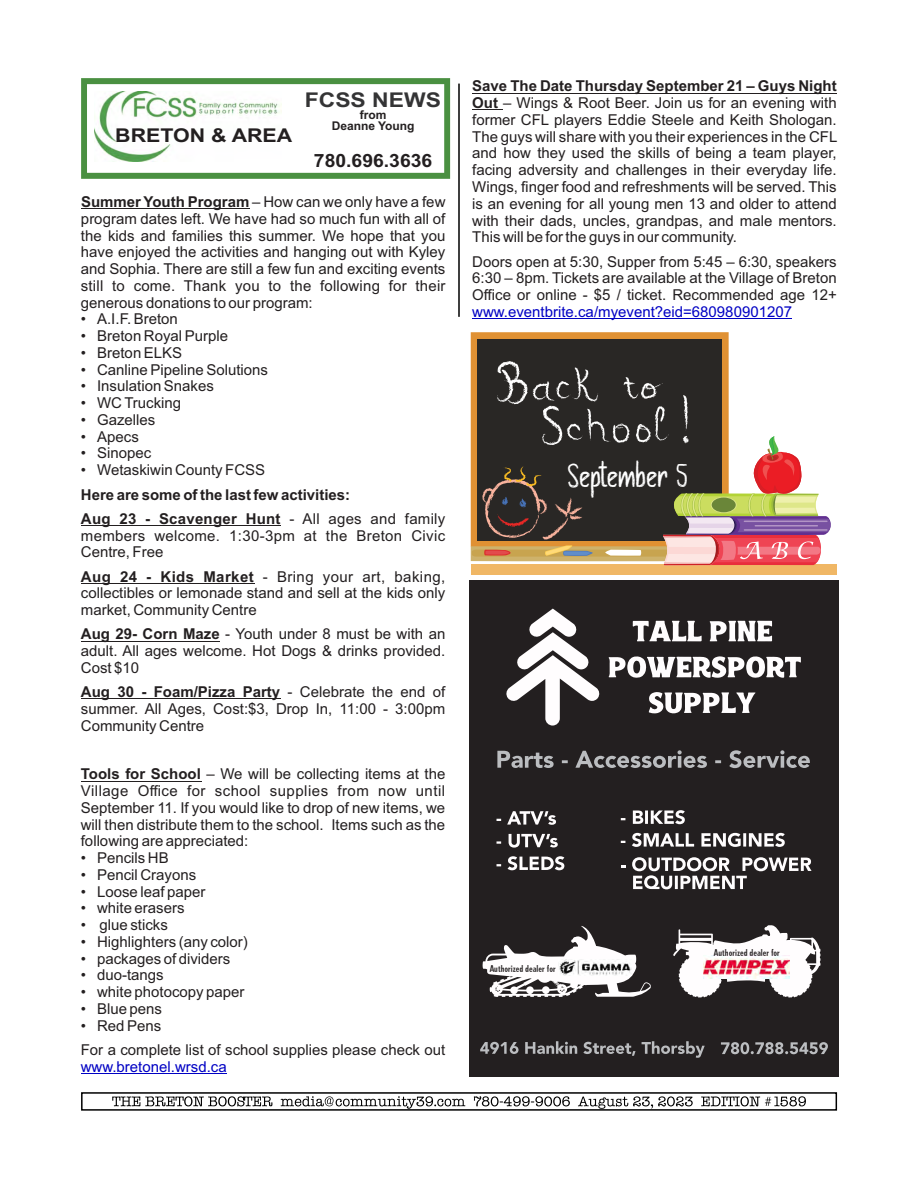
<style>
.page{position:relative;width:918px;height:1188px;background:#fff}
.page>*{position:absolute;margin:0;border:0;box-sizing:border-box;transform-origin:0 0}
.t1{font:33px "Chalk Board";color:#fff}
.t2{font:700 20.4px "Arial";color:#343435;scale:1.13 1}
.t3{font:700 19.05px "Arial";color:#231f20;scale:1.13 1}
.t4{font:700 18.3px "Arial";color:#231f20;scale:1.06 1}
.t5{font:15px/16.8px "Arial";color:#231f20;text-align:justify}
.t6{font:700 15px/24.3px "Arial";color:#231f20}
.t7{font:15px "Arial";color:#0000c4}
.t8{font:15px/16.8px "Arial";letter-spacing:.02em;color:#231f20}
.t9{font:700 12px/10.8px "Arial";color:#231f20;text-align:center}
.t10{font:9.6px "Arche Cond SSK";color:#231f20}
.s1{font-weight:700}
.s2{font-weight:400}
</style>
<div class="page">
<div style="left:81px;top:1092px;width:756px;height:19px;border:2px solid #000"></div>
<svg style="left:112px;top:1096px;width:160px;height:10px"></svg>
<svg style="left:281px;top:1096px;width:184px;height:13px"></svg>
<svg style="left:474px;top:1096px;width:96px;height:10px"></svg>
<svg style="left:578px;top:1096px;width:115px;height:13px"></svg>
<svg style="left:701px;top:1096px;width:105px;height:10px"></svg>
<div style="left:471px;top:565px;width:366px;height:10px;background:#f0b765"></div>
<div style="left:471px;top:332px;width:258px;height:214px;background:#e09133"></div>
<div style="left:478px;top:340px;width:244px;height:201px;background:#292725"></div>
<svg style="left:471px;top:361px;width:362px;height:204px"></svg>
<svg style="left:81px;top:78px;width:369px;height:101px"></svg>
<img style="left:95px;top:91px;width:187px;height:71px">
<hr style="left:81px;top:208px;width:168px;height:1px;background:#231f20">
<hr style="left:81px;top:525px;width:200px;height:1px;background:#231f20">
<hr style="left:81px;top:583px;width:173px;height:1px;background:#231f20">
<hr style="left:81px;top:641px;width:139px;height:1px;background:#231f20">
<hr style="left:81px;top:699px;width:199px;height:1px;background:#231f20">
<hr style="left:81px;top:781px;width:120px;height:1px;background:#231f20">
<hr style="left:81px;top:1073px;width:146px;height:1px;background:#0000c4">
<hr style="left:472px;top:93px;width:365px;height:1px;background:#231f20">
<hr style="left:472px;top:110px;width:31px;height:1px;background:#231f20">
<hr style="left:472px;top:318px;width:320px;height:1px;background:#0000c4">
<hr style="left:458px;top:84px;width:2px;height:233px;background:#000">
<div style="left:470px;top:580px;width:369px;height:497px;background:#231f20"></div>
<svg style="left:480px;top:1041px;width:225px;height:17px"></svg>
<svg style="left:721px;top:1042px;width:107px;height:12px"></svg>
<svg style="left:497px;top:750px;width:313px;height:18px"></svg>
<svg style="left:497px;top:811px;width:67px;height:59px"></svg>
<svg style="left:621px;top:810px;width:64px;height:14px"></svg>
<svg style="left:621px;top:833px;width:164px;height:14px"></svg>
<svg style="left:632px;top:857px;width:180px;height:32px"></svg>
<svg style="left:673px;top:925px;width:147px;height:73px"></svg>
<img style="left:704px;top:955px;width:86px;height:23px">
<svg style="left:483px;top:926px;width:168px;height:71px"></svg>
<img style="left:559px;top:960px;width:73px;height:16px">
<svg style="left:608px;top:656px;width:193px;height:22px"></svg>
<svg style="left:633px;top:621px;width:69px;height:21px"></svg>
<svg style="left:710px;top:621px;width:62px;height:21px"></svg>
<svg style="left:649px;top:692px;width:106px;height:22px"></svg>
<svg style="left:506px;top:609px;width:94px;height:117px"></svg>
<p class="t3" style="left:115px;top:128px;width:158px">BRETON &amp; AREA</p>
<h2 class="t2" style="left:305px;top:92px;width:122px">FCSS NEWS</h2>
<p class="t9" style="left:332px;top:111px;width:84px">from<br>Deanne Young</p>
<p class="t4" style="left:314px;top:153px;width:113px">780.696.3636</p>
<p class="t5" style="left:81px;top:195px;width:366px"><span class="s1">Summer Youth Program</span> – How can we only have a few program dates left. We have had so much fun with all of the kids and families this summer. We hope that you have enjoyed the activities and hanging out with Kyley and Sophia. There are still a few fun and exciting events still to come. Thank you to the following for their generous donations to our program:</p>
<p class="t5" style="left:81px;top:312px;width:99px">• A.I.F. Breton</p>
<p class="t5" style="left:81px;top:329px;width:149px">• Breton Royal Purple</p>
<p class="t5" style="left:81px;top:346px;width:103px">• Breton ELKS</p>
<p class="t5" style="left:81px;top:362px;width:189px">• Canline Pipeline Solutions</p>
<p class="t5" style="left:81px;top:379px;width:134px">• Insulation Snakes</p>
<p class="t5" style="left:81px;top:396px;width:102px">• WC Trucking</p>
<p class="t5" style="left:81px;top:413px;width:76px">• Gazelles</p>
<p class="t5" style="left:81px;top:429px;width:59px">• Apecs</p>
<p class="t5" style="left:81px;top:446px;width:72px">• Sinopec</p>
<p class="t5" style="left:81px;top:463px;width:186px">• Wetaskiwin County FCSS</p>
<p class="t6" style="left:81px;top:483px;width:366px">Here are some of the last few activities:<br>Aug 23 - Scavenger Hunt <span class="s2">- All ages and family</span></p>
<p class="t8" style="left:81px;top:528px;width:366px">members welcome. 1:30-3pm at the Breton Civic<br>Centre, Free</p>
<p class="t5" style="left:81px;top:569px;width:366px"><span class="s1">Aug 24 - Kids Market</span> - Bring your art, baking, collectibles or lemonade stand and sell at the kids only market, Community Centre</p>
<p class="t5" style="left:81px;top:627px;width:366px"><span class="s1">Aug 29- Corn Maze</span> - Youth under 8 must be with an adult. All ages welcome. Hot Dogs &amp; drinks provided.<br>Cost $10</p>
<p class="t5" style="left:81px;top:685px;width:366px"><span class="s1">Aug 30 - Foam/Pizza Party</span> - Celebrate the end of summer. All Ages, Cost:$3, Drop In, 11:00 - 3:00pm Community Centre</p>
<p class="t5" style="left:81px;top:767px;width:366px"><span class="s1">Tools for School</span> – We will be collecting items at the Village Office for school supplies from now until September 11. If you would like to drop of new items, we will then distribute them to the school. Items such as the following are appreciated:</p>
<p class="t5" style="left:81px;top:851px;width:89px">• Pencils HB</p>
<p class="t5" style="left:81px;top:868px;width:117px">• Pencil Crayons</p>
<p class="t5" style="left:81px;top:884px;width:126px">• Loose leaf paper</p>
<p class="t5" style="left:81px;top:901px;width:105px">• white erasers</p>
<p class="t5" style="left:81px;top:918px;width:89px">• glue sticks</p>
<p class="t5" style="left:81px;top:935px;width:169px">• Highlighters (any color)</p>
<p class="t5" style="left:81px;top:951px;width:151px">• packages of dividers</p>
<p class="t5" style="left:81px;top:968px;width:84px">• duo-tangs</p>
<p class="t5" style="left:81px;top:985px;width:165px">• white photocopy paper</p>
<p class="t5" style="left:81px;top:1002px;width:83px">• Blue pens</p>
<p class="t5" style="left:81px;top:1015px;width:366px;line-height:24.3px">• Red Pens<br>For a complete list of school supplies please check out</p>
<p class="t7" style="left:81px;top:1061px;width:147px">www.bretonel.wrsd.ca</p>
<p class="t5" style="left:472px;top:79px;width:367px"><span class="s1">Save The Date Thursday September 21 – Guys Night Out</span> – Wings &amp; Root Beer. Join us for an evening with former CFL players Eddie Steele and Keith Shologan.<br>The guys will share with you their experiences in the CFL and how they used the skills of being a team player, facing adversity and challenges in their everyday life.<br>Wings, finger food and refreshments will be served. This is an evening for all young men 13 and older to attend with their dads, uncles, grandpas, and male mentors.<br>This will be for the guys in our community.</p>
<p class="t5" style="left:472px;top:254px;width:366px">Doors open at 5:30, Supper from 5:45 – 6:30, speakers 6:30 – 8pm. Tickets are available at the Village of Breton Office or online - $5 / ticket. Recommended age 12+</p>
<p class="t7" style="left:472px;top:306px;width:321px">www.eventbrite.ca/myevent?eid=680980901207</p>
<h1 class="t1" style="left:568px;top:460px;width:122px">September 5</h1>
<p class="t10" style="left:490px;top:963px;width:68px">Authorized dealer for</p>
<p class="t10" style="left:714px;top:946px;width:68px">Authorized dealer for</p>
</div>
